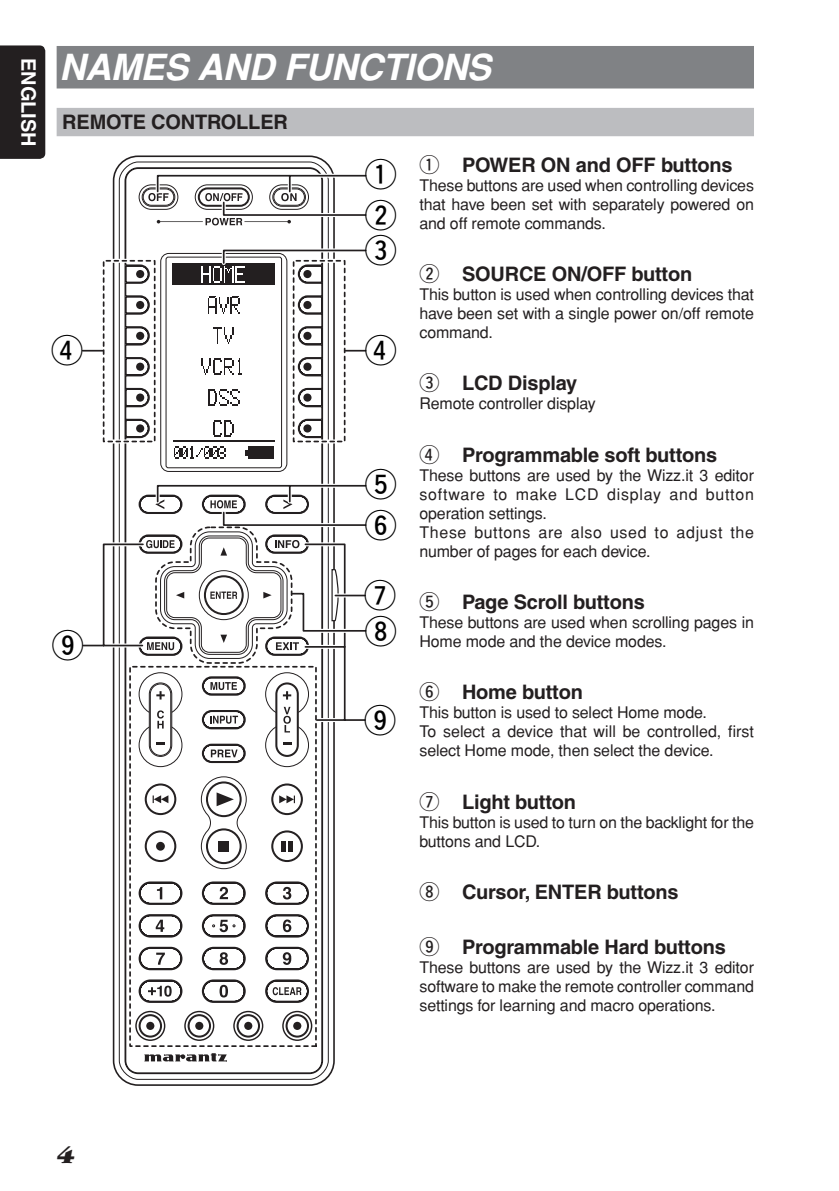
<style>
.page{position:relative;width:839px;height:1191px;background:#fff}
.page>*{position:absolute;margin:0;border:0;box-sizing:border-box;transform-origin:0 0}
.t1{font:italic 700 36px "Helvetica";letter-spacing:-.01em;color:#fff}
.t2{font:32px/40.4px "Ftg Hround";color:#000}
.t3{font:italic ultra-condensed 26px "Garamond";color:#231f20;scale:1.4 1}
.t4{font:700 20px "Helvetica";letter-spacing:-.01em;color:#231f20}
.t5{font:700 20px "Helvetica";color:#fff}
.t6{font:16px/19px "Helvetica";letter-spacing:-.01em;color:#231f20}
.s1{font-family:"Ftg Hround";font-weight:400}
</style>
<div class="page">
<div style="left:0;top:45px;width:45px;height:114px;background:#231f20"></div>
<div style="left:57px;top:46px;width:697px;height:42px;background:#808285"></div>
<div style="left:57px;top:108px;width:697px;height:28px;background:#bcbdc0"></div>
<svg style="left:119px;top:161px;width:210px;height:919px"></svg>
<svg style="left:144px;top:1053px;width:83px;height:9px"></svg>
<svg style="left:112px;top:172px;width:223px;height:878px"></svg>
<svg style="left:82px;top:174px;width:285px;height:548px"></svg>
<svg style="left:102px;top:259px;width:244px;height:184px"></svg>
<svg style="left:202px;top:246px;width:165px;height:36px"></svg>
<div style="left:129px;top:666px;width:188px;height:381px;border:2px dashed #231f20"></div>
<svg style="left:146px;top:526px;width:221px;height:139px"></svg>
<p class="t5" style="left:36px;top:58px;width:90px;rotate:90deg">ENGLISH</p>
<h1 class="t1" style="left:59px;top:54px;width:433px">NAMES AND FUNCTIONS</h1>
<p class="t4" style="left:419px;top:157px;width:315px"><span class="s1">Q</span> POWER ON and OFF buttons</p>
<p class="t6" style="left:419px;top:177px;width:336px;text-align:justify">These buttons are used when controlling devices that have been set with separately powered on and off remote commands.</p>
<p class="t4" style="left:419px;top:267px;width:274px"><span class="s1">W</span> SOURCE ON/OFF button</p>
<p class="t6" style="left:419px;top:286px;width:336px;text-align:justify">This button is used when controlling devices that have been set with a single power on/off remote command.</p>
<p class="t4" style="left:419px;top:376px;width:159px"><span class="s1">E</span> LCD Display</p>
<p class="t6" style="left:419px;top:396px;width:178px">Remote controller display</p>
<p class="t4" style="left:419px;top:447px;width:299px"><span class="s1">R</span> Programmable soft buttons</p>
<p class="t6" style="left:419px;top:467px;width:336px">These buttons are used by the Wizz.it 3 editor software to make LCD display and button operation settings.<br>These buttons are also used to adjust the number of pages for each device.</p>
<p class="t4" style="left:419px;top:595px;width:227px"><span class="s1">T</span> Page Scroll buttons</p>
<p class="t6" style="left:419px;top:614px;width:336px">These buttons are used when scrolling pages in<br>Home mode and the device modes.</p>
<p class="t4" style="left:419px;top:685px;width:165px"><span class="s1">Y</span> Home button</p>
<p class="t6" style="left:419px;top:705px;width:336px">This button is used to select Home mode.<br>To select a device that will be controlled, first select Home mode, then select the device.</p>
<p class="t4" style="left:419px;top:794px;width:158px"><span class="s1">U</span> Light button</p>
<p class="t6" style="left:419px;top:814px;width:336px">This button is used to turn on the backlight for the buttons and LCD.</p>
<p class="t4" style="left:419px;top:885px;width:261px"><span class="s1">I</span> Cursor, ENTER buttons</p>
<p class="t4" style="left:419px;top:940px;width:308px"><span class="s1">O</span> Programmable Hard buttons</p>
<p class="t6" style="left:419px;top:960px;width:336px;text-align:justify">These buttons are used by the Wizz.it 3 editor software to make the remote controller command settings for learning and macro operations.</p>
<p class="t4" style="left:62px;top:115px;width:227px">REMOTE CONTROLLER</p>
<h2 class="t2" style="left:365px;top:154px;width:33px">Q<br>W</h2>
<h2 class="t2" style="left:365px;top:230px;width:33px">E</h2>
<h2 class="t2" style="left:51px;top:330px;width:33px">R</h2>
<h2 class="t2" style="left:365px;top:330px;width:33px">R</h2>
<h2 class="t2" style="left:365px;top:464px;width:33px">T<br>Y</h2>
<h2 class="t2" style="left:364px;top:577px;width:34px;line-height:35.6px">U<br>I</h2>
<h2 class="t2" style="left:52px;top:625px;width:33px">O</h2>
<h2 class="t2" style="left:364px;top:700px;width:33px">O</h2>
<h3 class="t3" style="left:58px;top:1144px;width:15px">4</h3>
</div>
